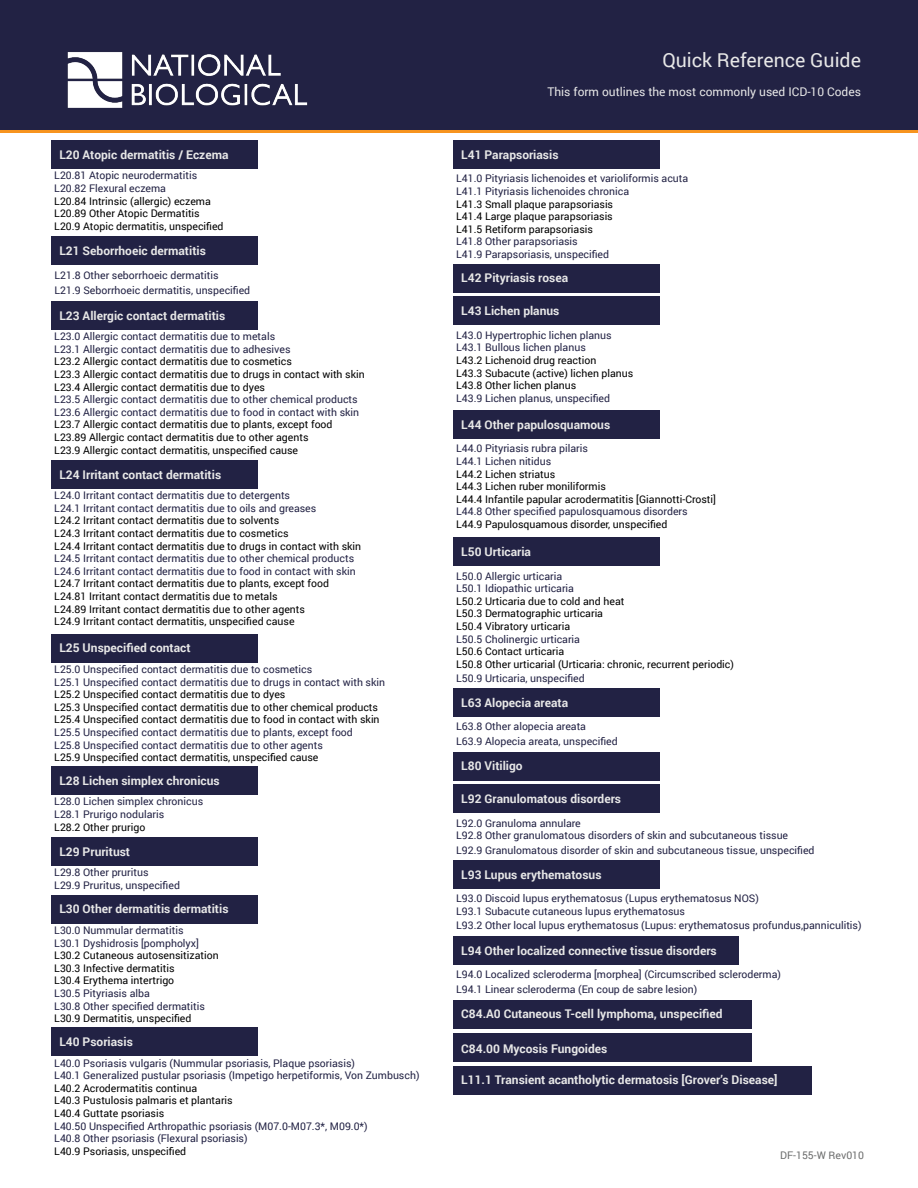
<style>
.page{position:relative;width:918px;height:1188px;background:#fff}
.page>*{position:absolute;margin:0;border:0;box-sizing:border-box;transform-origin:0 0}
.t1{font:19.5px "Roboto";color:#e7e7e7}
.t2{font:700 12px "Roboto";color:#e7e7e7}
.t3{font:12px "Roboto";color:#e7e7e7}
.t4{font:10.5px/12.6px "Roboto";color:#224}
.t5{font:10.5px/12.6px "Roboto";color:#000}
.t6{font:10.5px "Roboto";color:#6d6e6e}
</style>
<div class="page">
<div style="left:453px;top:140px;width:206px;height:29px;background:#224"></div>
<div style="left:453px;top:297px;width:206px;height:28px;background:#224"></div>
<div style="left:453px;top:410px;width:206px;height:29px;background:#224"></div>
<div style="left:453px;top:538px;width:206px;height:28px;background:#224"></div>
<div style="left:453px;top:688px;width:206px;height:29px;background:#224"></div>
<div style="left:453px;top:785px;width:206px;height:28px;background:#224"></div>
<div style="left:453px;top:861px;width:206px;height:28px;background:#224"></div>
<div style="left:453px;top:937px;width:285px;height:28px;background:#224"></div>
<div style="left:453px;top:752px;width:206px;height:28px;background:#224"></div>
<div style="left:453px;top:1000px;width:298px;height:28px;background:#224"></div>
<div style="left:453px;top:1033px;width:298px;height:28px;background:#224"></div>
<div style="left:453px;top:1066px;width:359px;height:28px;background:#224"></div>
<div style="left:453px;top:264px;width:206px;height:28px;background:#224"></div>
<div style="left:51px;top:1028px;width:206px;height:28px;background:#224"></div>
<div style="left:51px;top:140px;width:206px;height:29px;background:#224"></div>
<div style="left:51px;top:301px;width:206px;height:28px;background:#224"></div>
<div style="left:51px;top:460px;width:206px;height:29px;background:#224"></div>
<div style="left:51px;top:634px;width:206px;height:28px;background:#224"></div>
<div style="left:51px;top:895px;width:206px;height:28px;background:#224"></div>
<div style="left:51px;top:767px;width:206px;height:28px;background:#224"></div>
<div style="left:51px;top:837px;width:206px;height:29px;background:#224"></div>
<div style="left:51px;top:237px;width:206px;height:28px;background:#224"></div>
<svg style="left:0;top:129px;width:918px;height:3px;background:#b06e2b"></svg>
<div style="left:0;top:0;width:918px;height:129px;background:#224"></div>
<img style="left:67px;top:52px;width:241px;height:56px">
<p class="t2" style="left:59px;top:146px;width:171px">L20 Atopic dermatitis / Eczema</p>
<p class="t4" style="left:54px;top:169px;width:144px">L20.81 Atopic neurodermatitis<br>L20.82 Flexural eczema</p>
<p class="t5" style="left:54px;top:194px;width:171px">L20.84 Intrinsic (allergic) eczema<br>L20.89 Other Atopic Dermatitis<br>L20.9 Atopic dermatitis, unspecified</p>
<p class="t2" style="left:59px;top:242px;width:148px">L21 Seborrhoeic dermatitis</p>
<p class="t4" style="left:55px;top:268px;width:197px;line-height:14.4px">L21.8 Other seborrhoeic dermatitis<br>L21.9 Seborrhoeic dermatitis, unspecified</p>
<p class="t2" style="left:59px;top:307px;width:167px">L23 Allergic contact dermatitis</p>
<p class="t4" style="left:54px;top:330px;width:238px">L23.0 Allergic contact dermatitis due to metals<br>L23.1 Allergic contact dermatitis due to adhesives</p>
<p class="t5" style="left:54px;top:355px;width:312px">L23.2 Allergic contact dermatitis due to cosmetics<br>L23.3 Allergic contact dermatitis due to drugs in contact with skin<br>L23.4 Allergic contact dermatitis due to dyes</p>
<p class="t4" style="left:54px;top:393px;width:306px">L23.5 Allergic contact dermatitis due to other chemical products<br>L23.6 Allergic contact dermatitis due to food in contact with skin</p>
<p class="t5" style="left:54px;top:418px;width:280px">L23.7 Allergic contact dermatitis due to plants, except food<br>L23.89 Allergic contact dermatitis due to other agents<br>L23.9 Allergic contact dermatitis, unspecified cause</p>
<p class="t2" style="left:59px;top:466px;width:163px">L24 Irritant contact dermatitis</p>
<p class="t4" style="left:54px;top:489px;width:264px">L24.0 Irritant contact dermatitis due to detergents<br>L24.1 Irritant contact dermatitis due to oils and greases</p>
<p class="t5" style="left:54px;top:514px;width:308px">L24.2 Irritant contact dermatitis due to solvents<br>L24.3 Irritant contact dermatitis due to cosmetics<br>L24.4 Irritant contact dermatitis due to drugs in contact with skin</p>
<p class="t4" style="left:54px;top:552px;width:303px">L24.5 Irritant contact dermatitis due to other chemical products<br>L24.6 Irritant contact dermatitis due to food in contact with skin</p>
<p class="t5" style="left:54px;top:577px;width:276px">L24.7 Irritant contact dermatitis due to plants, except food L24.81 Irritant contact dermatitis due to metals<br>L24.89 Irritant contact dermatitis due to other agents L24.9 Irritant contact dermatitis, unspecified cause</p>
<p class="t2" style="left:59px;top:640px;width:133px">L25 Unspecified contact</p>
<p class="t4" style="left:54px;top:662px;width:332px">L25.0 Unspecified contact dermatitis due to cosmetics<br>L25.1 Unspecified contact dermatitis due to drugs in contact with skin</p>
<p class="t5" style="left:54px;top:688px;width:327px">L25.2 Unspecified contact dermatitis due to dyes<br>L25.3 Unspecified contact dermatitis due to other chemical products<br>L25.4 Unspecified contact dermatitis due to food in contact with skin</p>
<p class="t4" style="left:54px;top:725px;width:300px">L25.5 Unspecified contact dermatitis due to plants, except food<br>L25.8 Unspecified contact dermatitis due to other agents</p>
<p class="t5" style="left:54px;top:751px;width:266px">L25.9 Unspecified contact dermatitis, unspecified cause</p>
<p class="t2" style="left:59px;top:772px;width:162px">L28 Lichen simplex chronicus</p>
<p class="t4" style="left:54px;top:795px;width:150px">L28.0 Lichen simplex chronicus<br>L28.1 Prurigo nodularis</p>
<p class="t5" style="left:54px;top:820px;width:93px">L28.2 Other prurigo</p>
<p class="t2" style="left:59px;top:843px;width:72px">L29 Pruritust</p>
<p class="t4" style="left:54px;top:866px;width:127px">L29.8 Other pruritus<br>L29.9 Pruritus, unspecified</p>
<p class="t2" style="left:59px;top:901px;width:171px">L30 Other dermatitis dermatitis</p>
<p class="t4" style="left:54px;top:924px;width:146px">L30.0 Nummular dermatitis<br>L30.1 Dyshidrosis [pompholyx]</p>
<p class="t5" style="left:54px;top:949px;width:166px">L30.2 Cutaneous autosensitization<br>L30.3 Infective dermatitis<br>L30.4 Erythema intertrigo</p>
<p class="t4" style="left:54px;top:987px;width:152px">L30.5 Pityriasis alba<br>L30.8 Other specified dermatitis</p>
<p class="t5" style="left:54px;top:1012px;width:139px">L30.9 Dermatitis, unspecified</p>
<p class="t2" style="left:59px;top:1033px;width:75px">L40 Psoriasis</p>
<p class="t4" style="left:54px;top:1056px;width:367px">L40.0 Psoriasis vulgaris (Nummular psoriasis, Plaque psoriasis)<br>L40.1 Generalized pustular psoriasis (Impetigo herpetiformis, Von Zumbusch)</p>
<p class="t5" style="left:54px;top:1081px;width:180px">L40.2 Acrodermatitis continua<br>L40.3 Pustulosis palmaris et plantaris<br>L40.4 Guttate psoriasis</p>
<p class="t4" style="left:54px;top:1119px;width:315px">L40.50 Unspecified Arthropathic psoriasis (M07.0-M07.3*, M09.0*)<br>L40.8 Other psoriasis (Flexural psoriasis)</p>
<p class="t5" style="left:54px;top:1144px;width:133px">L40.9 Psoriasis, unspecified</p>
<h1 class="t1" style="left:662px;top:46px;width:200px">Quick Reference Guide</h1>
<p class="t3" style="left:547px;top:83px;width:315px">This form outlines the most commonly used ICD-10 Codes</p>
<p class="t2" style="left:461px;top:146px;width:99px">L41 Parapsoriasis</p>
<p class="t4" style="left:456px;top:172px;width:234px">L41.0 Pityriasis lichenoides et varioliformis acuta<br>L41.1 Pityriasis lichenoides chronica</p>
<p class="t5" style="left:456px;top:197px;width:158px;text-align:justify">L41.3 Small plaque parapsoriasis L41.4 Large plaque parapsoriasis L41.5 Retiform parapsoriasis</p>
<p class="t4" style="left:456px;top:235px;width:154px">L41.8 Other parapsoriasis<br>L41.9 Parapsoriasis, unspecified</p>
<p class="t2" style="left:461px;top:270px;width:108px">L42 Pityriasis rosea</p>
<p class="t2" style="left:461px;top:302px;width:100px">L43 Lichen planus</p>
<p class="t4" style="left:456px;top:328px;width:157px">L43.0 Hypertrophic lichen planus<br>L43.1 Bullous lichen planus</p>
<p class="t5" style="left:456px;top:353px;width:179px">L43.2 Lichenoid drug reaction<br>L43.3 Subacute (active) lichen planus<br>L43.8 Other lichen planus</p>
<p class="t4" style="left:456px;top:391px;width:155px">L43.9 Lichen planus, unspecified</p>
<p class="t2" style="left:461px;top:416px;width:150px">L44 Other papulosquamous</p>
<p class="t4" style="left:456px;top:442px;width:133px">L44.0 Pityriasis rubra pilaris<br>L44.1 Lichen nitidus</p>
<p class="t5" style="left:456px;top:467px;width:261px">L44.2 Lichen striatus<br>L44.3 Lichen ruber moniliformis<br>L44.4 Infantile papular acrodermatitis [Giannotti-Crosti]</p>
<p class="t4" style="left:456px;top:505px;width:233px">L44.8 Other specified papulosquamous disorders</p>
<p class="t5" style="left:456px;top:517px;width:213px">L44.9 Papulosquamous disorder, unspecified</p>
<p class="t2" style="left:461px;top:543px;width:71px">L50 Urticaria</p>
<p class="t4" style="left:456px;top:569px;width:119px">L50.0 Allergic urticaria<br>L50.1 Idiopathic urticaria</p>
<p class="t5" style="left:456px;top:594px;width:170px">L50.2 Urticaria due to cold and heat<br>L50.3 Dermatographic urticaria<br>L50.4 Vibratory urticaria</p>
<p class="t4" style="left:456px;top:632px;width:125px">L50.5 Cholinergic urticaria</p>
<p class="t5" style="left:456px;top:645px;width:279px">L50.6 Contact urticaria<br>L50.8 Other urticarial (Urticaria: chronic, recurrent periodic)</p>
<p class="t4" style="left:456px;top:672px;width:130px">L50.9 Urticaria, unspecified</p>
<p class="t2" style="left:461px;top:694px;width:108px">L63 Alopecia areata</p>
<p class="t4" style="left:456px;top:719px;width:163px;line-height:14.4px">L63.8 Other alopecia areata<br>L63.9 Alopecia areata, unspecified</p>
<p class="t2" style="left:461px;top:758px;width:63px">L80 Vitiligo</p>
<p class="t2" style="left:461px;top:790px;width:161px">L92 Granulomatous disorders</p>
<p class="t4" style="left:456px;top:816px;width:333px">L92.0 Granuloma annulare<br>L92.8 Other granulomatous disorders of skin and subcutaneous tissue</p>
<p class="t4" style="left:456px;top:843px;width:360px">L92.9 Granulomatous disorder of skin and subcutaneous tissue, unspecified</p>
<p class="t2" style="left:461px;top:866px;width:142px">L93 Lupus erythematosus</p>
<p class="t4" style="left:456px;top:892px;width:304px">L93.0 Discoid lupus erythematosus (Lupus erythematosus NOS)<br>L93.1 Subacute cutaneous lupus erythematosus</p>
<p class="t4" style="left:456px;top:919px;width:407px">L93.2 Other local lupus erythematosus (Lupus: erythematosus profundus,panniculitis)</p>
<p class="t2" style="left:461px;top:942px;width:257px">L94 Other localized connective tissue disorders</p>
<p class="t4" style="left:456px;top:967px;width:326px;line-height:14.4px">L94.0 Localized scleroderma [morphea] (Circumscribed scleroderma)<br>L94.1 Linear scleroderma (En coup de sabre lesion)</p>
<p class="t2" style="left:461px;top:1006px;width:263px">C84.A0 Cutaneous T-cell lymphoma, unspecified</p>
<p class="t2" style="left:461px;top:1040px;width:148px">C84.00 Mycosis Fungoides</p>
<p class="t2" style="left:461px;top:1072px;width:318px">L11.1 Transient acantholytic dermatosis [Grover’s Disease]</p>
<p class="t6" style="left:780px;top:1148px;width:85px">DF-155-W Rev010</p>
</div>
